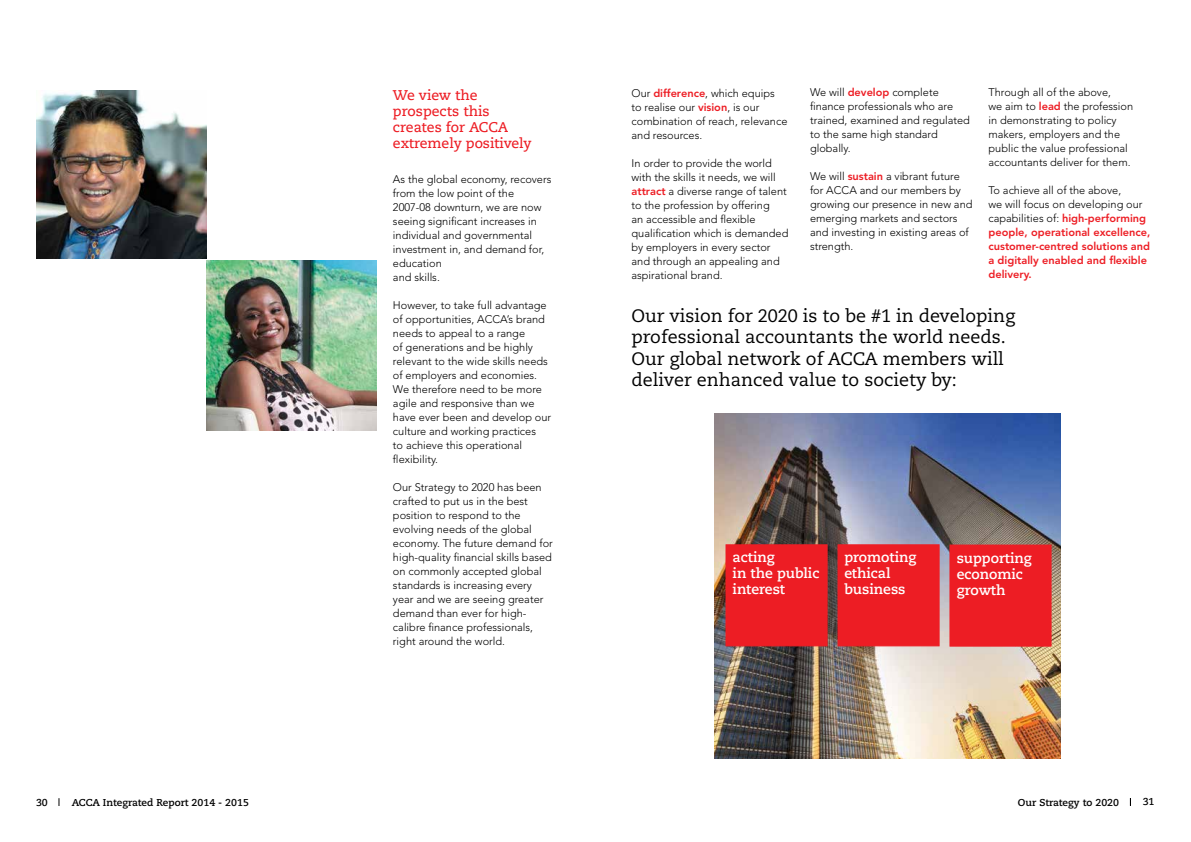
<style>
.page{position:relative;width:1191px;height:842px;background:#fff}
.page>*{position:absolute;margin:0;border:0;box-sizing:border-box;transform-origin:0 0}
.t1{font:18px/21.6px "Caecilia LT Std";color:#000}
.t2{font:700 14px/16px "Caeciliae Text";color:#fff}
.t3{font:14px/16px "Caeciliae Text";color:#ed1d24}
.t4{font:300 11px/14px "Avenir LT Std";color:#000}
.t5{font:800 11px/14px "Avenir LT Std";color:#ed1d24}
.t6{font:700 10px "Caecilia LT Std";color:#000}
.t7{font:700 10px "Caeciliae Text";color:#000}
.s1{font-weight:800;color:#ed1d24}
.s2{font-weight:300;color:#000}
</style>
<div class="page">
<img style="left:36px;top:91px;width:170px;height:168px">
<img style="left:206px;top:260px;width:171px;height:170px">
<img style="left:714px;top:413px;width:346px;height:346px">
<div style="left:837px;top:544px;width:102px;height:102px;background:#ed1d24;border:1px solid #ed1d24"></div>
<div style="left:725px;top:544px;width:102px;height:102px;background:#ed1d24;border:1px solid #ed1d24"></div>
<div style="left:949px;top:544px;width:102px;height:103px;background:#ed1d24;border:1px solid #ed1d24"></div>
<p class="t3" style="left:393px;top:86px;width:140px">We view the prospects this creates for ACCA extremely positively</p>
<p class="t4" style="left:393px;top:172px;width:160px">As the global economy, recovers from the low point of the<br>2007-08 downturn, we are now seeing significant increases in individual and governmental investment in, and demand for, education<br>and skills.</p>
<p class="t4" style="left:393px;top:299px;width:160px">However, to take full advantage of opportunities, ACCA’s brand needs to appeal to a range<br>of generations and be highly relevant to the wide skills needs of employers and economies.<br>We therefore need to be more agile and responsive than we have ever been and develop our culture and working practices<br>to achieve this operational flexibility.</p>
<p class="t4" style="left:393px;top:481px;width:161px">Our Strategy to 2020 has been crafted to put us in the best position to respond to the evolving needs of the global economy. The future demand for high-quality financial skills based on commonly accepted global standards is increasing every year and we are seeing greater demand than ever for high&shy;calibre finance professionals, right around the world.</p>
<p class="t4" style="left:988px;top:85px;width:146px">Through all of the above,<br>we aim to <span class="s1">lead</span> the profession in demonstrating to policy makers, employers and the public the value professional accountants deliver for them.</p>
<p class="t5" style="left:988px;top:183px;width:163px"><span class="s2">To achieve all of the above,<br>we will focus on developing our capabilities of:</span> high-performing people, operational excellence, customer-centred solutions and a digitally enabled and flexible delivery.</p>
<p class="t4" style="left:810px;top:85px;width:161px">We will <span class="s1">develop</span> complete finance professionals who are trained, examined and regulated to the same high standard globally.</p>
<p class="t4" style="left:810px;top:169px;width:164px">We will <span class="s1">sustain</span> a vibrant future for ACCA and our members by growing our presence in new and emerging markets and sectors and investing in existing areas of strength.</p>
<p class="t4" style="left:631px;top:86px;width:157px">Our <span class="s1">difference</span>, which equips to realise our <span class="s1">vision</span>, is our combination of reach, relevance and resources.</p>
<p class="t4" style="left:631px;top:156px;width:158px">In order to provide the world with the skills it needs, we will <span class="s1">attract</span> a diverse range of talent to the profession by offering<br>an accessible and flexible qualification which is demanded by employers in every sector and through an appealing and aspirational brand.</p>
<h1 class="t1" style="left:631px;top:305px;width:385px">Our vision for 2020 is to be #1 in developing professional accountants the world needs.<br>Our global network of ACCA members will deliver enhanced value to society by:</h1>
<p class="t2" style="left:732px;top:549px;width:88px">acting<br>in the public interest</p>
<p class="t2" style="left:956px;top:549px;width:77px">supporting economic growth</p>
<p class="t2" style="left:844px;top:549px;width:74px">promoting ethical business</p>
<p class="t7" style="left:36px;top:795px;width:13px">30</p>
<p class="t6" style="left:72px;top:796px;width:179px">ACCA Integrated Report 2014 - 2015</p>
<p class="t7" style="left:1142px;top:794px;width:13px">31</p>
<p class="t6" style="left:1018px;top:796px;width:103px">Our Strategy to 2020</p>
</div>
